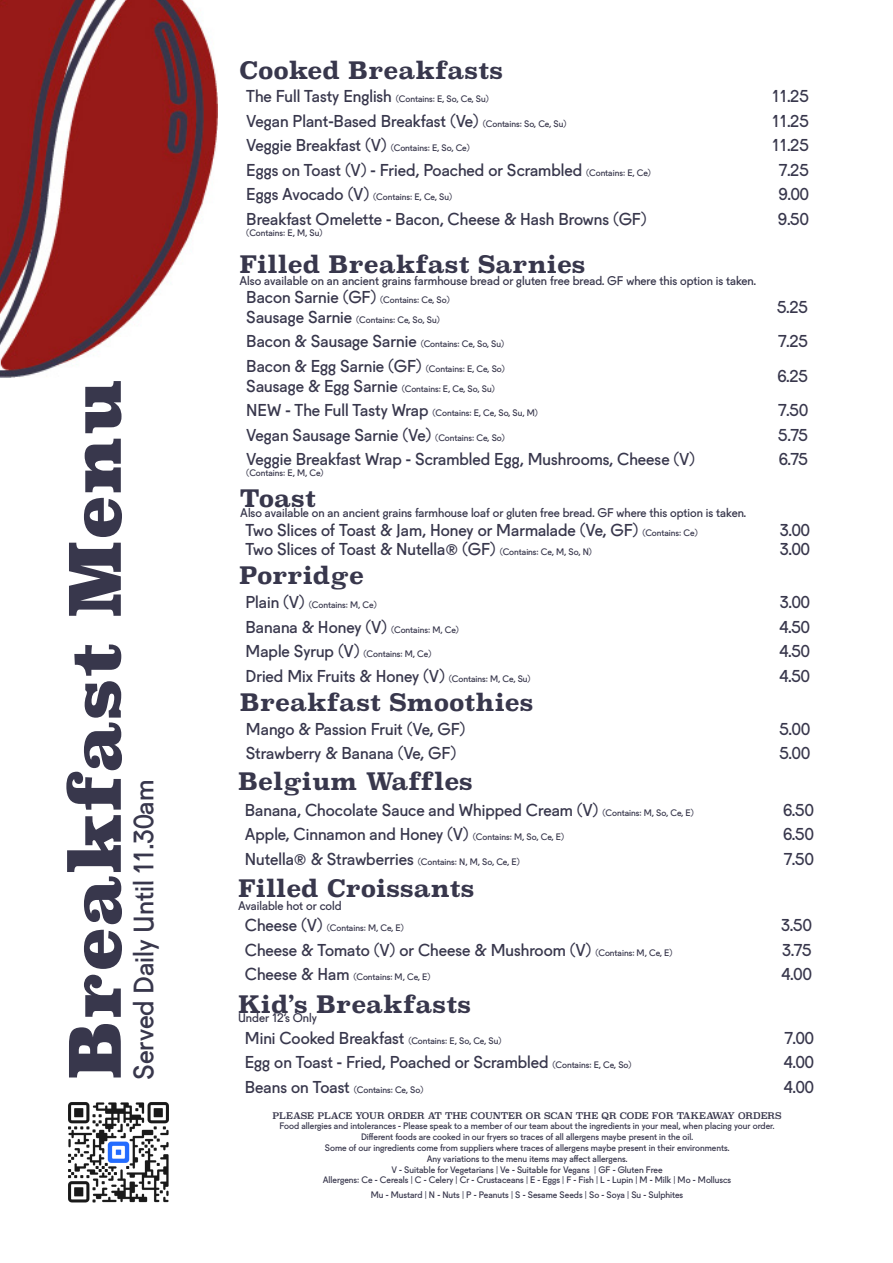
<style>
.page{position:relative;width:893px;height:1263px;background:#fff}
.page>*{position:absolute;margin:0;border:0;box-sizing:border-box;transform-origin:0 0}
.t1{font:70.5px "Superclarendon Bl";color:#38374c}
.t2{font:27px "Fugue";color:#38374c}
.t3{font:700 24px "Superclarendon Rg";color:#38374c}
.t4{font:16.5px "Fugue";color:#38374c}
.t5{font:12px "Fugue";color:#38374c}
.t6{font:9px "Fugue";color:#38374c}
.t7{font:9px "Superclarendon";color:#38374c}
.s1{font-size:16.5px}
.s2{font-size:9px}
.s3{font-size:15px}
</style>
<div class="page">
<img style="left:0;top:0;width:217px;height:377px">
<img style="left:68px;top:1102px;width:101px;height:101px">
<p class="t1" style="left:54px;top:1080px;width:703px;rotate:-90deg">Breakfast Menu</p>
<p class="t2" style="left:122px;top:1080px;width:302px;rotate:-90deg">Served Daily Until 11.30am</p>
<p class="t3" style="left:240px;top:56px;width:265px">Cooked Breakfasts</p>
<p class="t6" style="left:246px;top:92px;width:244px"><span class="s1">The Full Tasty English</span> (Contains: E, So, Ce, Su)</p>
<p class="t4" style="left:772px;top:83px;width:38px">11.25</p>
<p class="t4" style="left:246px;top:108px;width:322px">Vegan Plant-Based Breakfast (Ve) <span class="s2">(Contains: So, Ce, Su)</span></p>
<p class="t4" style="left:772px;top:108px;width:38px">11.25</p>
<p class="t4" style="left:246px;top:132px;width:225px">Veggie Breakfast (V) <span class="s2">(Contains: E, So, Ce)</span></p>
<p class="t4" style="left:772px;top:132px;width:38px">11.25</p>
<p class="t4" style="left:246px;top:157px;width:406px">Eggs on Toast (V) - Fried, Poached or Scrambled <span class="s2">(Contains: E, Ce)</span></p>
<p class="t4" style="left:779px;top:157px;width:31px">7.25</p>
<p class="t6" style="left:246px;top:190px;width:207px"><span class="s1">Eggs Avocado (V)</span> (Contains: E, Ce, Su)</p>
<p class="t4" style="left:779px;top:181px;width:32px">9.00</p>
<p class="t4" style="left:246px;top:206px;width:402px">Breakfast Omelette - Bacon, Cheese &amp; Hash Browns (GF)</p>
<p class="t6" style="left:246px;top:225px;width:78px">(Contains: E, M, Su)</p>
<p class="t4" style="left:778px;top:206px;width:32px">9.50</p>
<p class="t3" style="left:240px;top:250px;width:348px">Filled Breakfast Sarnies</p>
<p class="t6" style="left:246px;top:292px;width:205px"><span class="s1">Bacon Sarnie (GF)</span> (Contains: Ce, So)</p>
<p class="t6" style="left:246px;top:312px;width:195px"><span class="s1">Sausage Sarnie</span> (Contains: Ce, So, Su)</p>
<p class="t5" style="left:240px;top:271px;width:518px">Also available on an ancient grains farmhouse bread or gluten free bread. GF where this option is taken.</p>
<p class="t4" style="left:777px;top:294px;width:33px">5.25</p>
<p class="t4" style="left:246px;top:328px;width:259px">Bacon &amp; Sausage Sarnie <span class="s2">(Contains: Ce, So, Su)</span></p>
<p class="t4" style="left:778px;top:328px;width:31px">7.25</p>
<p class="t4" style="left:246px;top:353px;width:260px">Bacon &amp; Egg Sarnie (GF) <span class="s2">(Contains: E, Ce, So)</span></p>
<p class="t6" style="left:246px;top:381px;width:250px"><span class="s1">Sausage &amp; Egg Sarnie</span> (Contains: E, Ce, So, Su)</p>
<p class="t4" style="left:777px;top:363px;width:32px">6.25</p>
<p class="t6" style="left:246px;top:406px;width:293px"><span class="s1">NEW - The Full Tasty Wrap</span> (Contains: E, Ce, So, Su, M)</p>
<p class="t4" style="left:778px;top:397px;width:31px">7.50</p>
<p class="t4" style="left:246px;top:422px;width:260px">Vegan Sausage Sarnie (Ve) <span class="s2">(Contains: Ce, So)</span></p>
<p class="t4" style="left:778px;top:422px;width:32px">5.75</p>
<p class="t4" style="left:246px;top:446px;width:450px">Veggie Breakfast Wrap - Scrambled Egg, Mushrooms, Cheese (V)</p>
<p class="t6" style="left:246px;top:466px;width:79px">(Contains: E, M, Ce)</p>
<p class="t4" style="left:779px;top:446px;width:31px">6.75</p>
<p class="t3" style="left:240px;top:484px;width:78px">Toast</p>
<p class="t4" style="left:246px;top:516px;width:454px">Two Slices of Toast &amp; Jam, Honey or Marmalade (Ve, GF) <span class="s2">(Contains: Ce)</span></p>
<p class="t4" style="left:246px;top:536px;width:348px">Two Slices of Toast &amp; Nutella<span class="s3">®</span> (GF) <span class="s2">(Contains: Ce, M, So, N)</span></p>
<p class="t5" style="left:240px;top:503px;width:507px">Also available on an ancient grains farmhouse loaf or gluten free bread. GF where this option is taken.</p>
<p class="t4" style="left:780px;top:516px;width:32px">3.00</p>
<p class="t4" style="left:780px;top:536px;width:32px">3.00</p>
<p class="t3" style="left:239px;top:561px;width:126px">Porridge</p>
<p class="t6" style="left:246px;top:598px;width:133px"><span class="s1">Plain (V)</span> (Contains: M, Ce)</p>
<p class="t4" style="left:780px;top:589px;width:32px">3.00</p>
<p class="t4" style="left:246px;top:614px;width:215px">Banana &amp; Honey (V) <span class="s2">(Contains: M, Ce)</span></p>
<p class="t4" style="left:779px;top:614px;width:32px">4.50</p>
<p class="t6" style="left:246px;top:647px;width:187px"><span class="s1">Maple Syrup (V)</span> (Contains: M, Ce)</p>
<p class="t4" style="left:779px;top:638px;width:32px">4.50</p>
<p class="t4" style="left:246px;top:663px;width:287px">Dried Mix Fruits &amp; Honey (V) <span class="s2">(Contains: M, Ce, Su)</span></p>
<p class="t4" style="left:779px;top:663px;width:32px">4.50</p>
<p class="t3" style="left:240px;top:688px;width:295px">Breakfast Smoothies</p>
<p class="t4" style="left:246px;top:716px;width:221px">Mango &amp; Passion Fruit (Ve, GF)</p>
<p class="t4" style="left:779px;top:716px;width:32px">5.00</p>
<p class="t4" style="left:246px;top:740px;width:212px">Strawberry &amp; Banana (Ve, GF)</p>
<p class="t4" style="left:779px;top:740px;width:32px">5.00</p>
<p class="t3" style="left:238px;top:767px;width:236px">Belgium Waffles</p>
<p class="t4" style="left:245px;top:796px;width:450px">Banana, Chocolate Sauce and Whipped Cream (V) <span class="s2">(Contains: M, So, Ce, E)</span></p>
<p class="t4" style="left:783px;top:796px;width:32px">6.50</p>
<p class="t4" style="left:245px;top:821px;width:321px">Apple, Cinnamon and Honey (V) <span class="s2">(Contains: M, So, Ce, E)</span></p>
<p class="t4" style="left:783px;top:821px;width:32px">6.50</p>
<p class="t6" style="left:245px;top:854px;width:276px"><span class="s1">Nutella</span><span class="s3">®</span> <span class="s1">&amp; Strawberries</span> (Contains: N, M, So, Ce, E)</p>
<p class="t4" style="left:784px;top:846px;width:31px">7.50</p>
<p class="t3" style="left:238px;top:874px;width:238px">Filled Croissants</p>
<p class="t6" style="left:245px;top:921px;width:161px"><span class="s1">Cheese (V)</span> (Contains: M, Ce, E)</p>
<p class="t4" style="left:781px;top:912px;width:32px">3.50</p>
<p class="t4" style="left:245px;top:937px;width:429px">Cheese &amp; Tomato (V) or Cheese &amp; Mushroom (V) <span class="s2">(Contains: M, Ce, E)</span></p>
<p class="t4" style="left:782px;top:937px;width:31px">3.75</p>
<p class="t6" style="left:245px;top:970px;width:187px"><span class="s1">Cheese &amp; Ham</span> (Contains: M, Ce, E)</p>
<p class="t4" style="left:781px;top:961px;width:32px">4.00</p>
<p class="t5" style="left:238px;top:896px;width:105px">Available hot or cold</p>
<p class="t3" style="left:238px;top:990px;width:234px">Kid’s Breakfasts</p>
<p class="t5" style="left:238px;top:1008px;width:80px">Under 12’s Only</p>
<p class="t6" style="left:245px;top:1033px;width:258px"><span class="s1">Mini Cooked Breakfast</span> (Contains: E, So, Ce, Su)</p>
<p class="t4" style="left:785px;top:1025px;width:31px">7.00</p>
<p class="t4" style="left:245px;top:1049px;width:388px">Egg on Toast - Fried, Poached or Scrambled <span class="s2">(Contains: E, Ce, So)</span></p>
<p class="t4" style="left:784px;top:1049px;width:32px">4.00</p>
<p class="t6" style="left:245px;top:1082px;width:180px"><span class="s1">Beans on Toast</span> (Contains: Ce, So)</p>
<p class="t4" style="left:784px;top:1074px;width:32px">4.00</p>
<p class="t7" style="left:272px;top:1109px;width:511px">PLEASE PLACE YOUR ORDER AT THE COUNTER OR SCAN THE QR CODE FOR TAKEAWAY ORDERS</p>
<p class="t6" style="left:279px;top:1119px;width:497px">Food allergies and intolerances - Please speak to a member of our team about the ingredients in your meal, when placing your order.</p>
<p class="t6" style="left:361px;top:1130px;width:334px">Different foods are cooked in our fryers so traces of all allergens maybe present in the oil.</p>
<p class="t6" style="left:325px;top:1140px;width:406px">Some of our ingredients come from suppliers where traces of allergens maybe present in their environments.</p>
<p class="t6" style="left:427px;top:1151px;width:202px">Any variations to the menu items may affect allergens.</p>
<p class="t6" style="left:391px;top:1162px;width:273px">V - Suitable for Vegetarians | Ve - Suitable for Vegans | GF - Gluten Free</p>
<p class="t6" style="left:323px;top:1173px;width:410px">Allergens: Ce - Cereals | C - Celery | Cr - Crustaceans | E - Eggs | F - Fish | L - Lupin | M - Milk | Mo - Molluscs</p>
<p class="t6" style="left:371px;top:1187px;width:314px">Mu - Mustard | N - Nuts | P - Peanuts | S - Sesame Seeds | So - Soya | Su - Sulphites</p>
</div>
